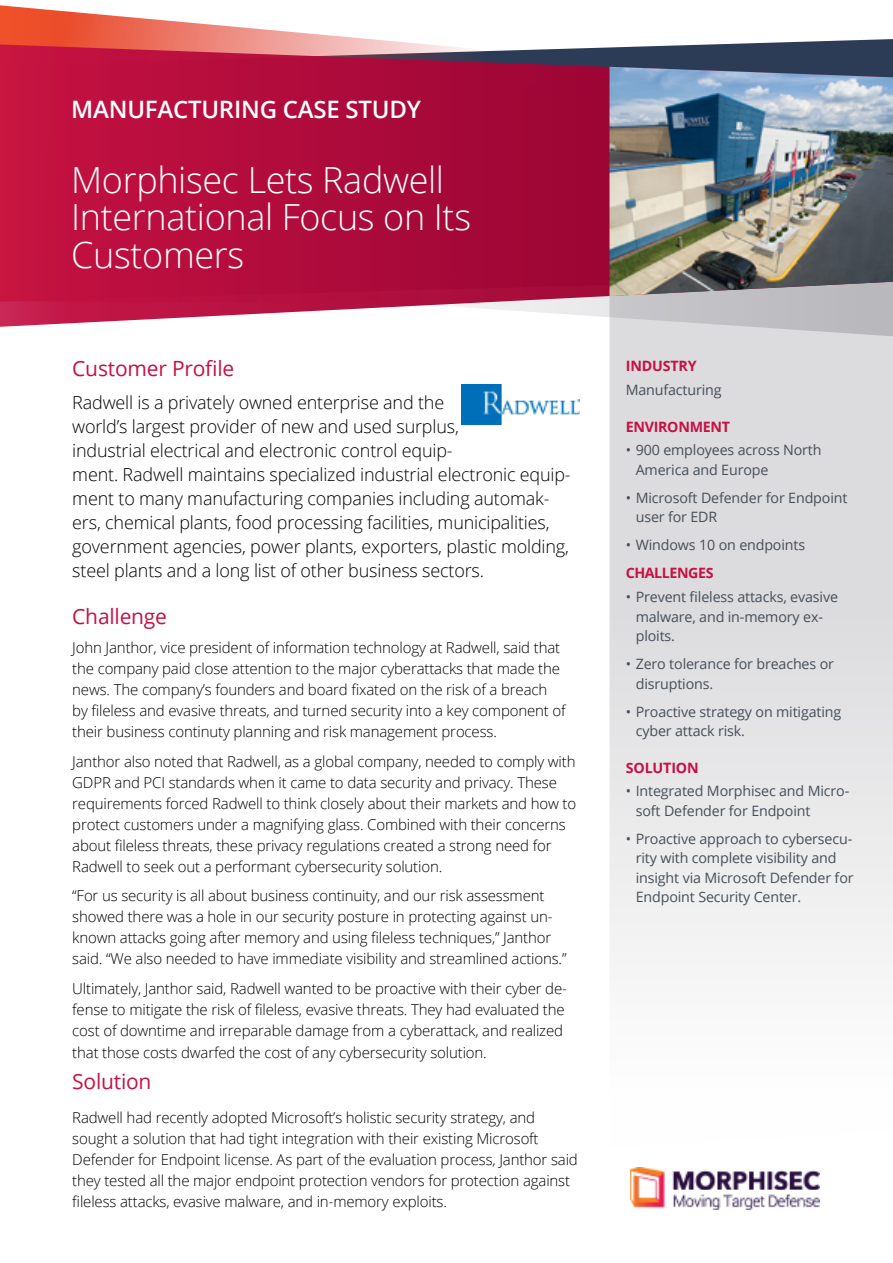
<style>
.page{position:relative;width:893px;height:1263px;background:#fff}
.page>*{position:absolute;margin:0;border:0;box-sizing:border-box;transform-origin:0 0}
.t1{font:300 36px/37.5px "Open Sans";letter-spacing:-.01em;color:#fff}
.t2{font:600 24px "Open Sans";letter-spacing:-.01em;color:#fff}
.t3{font:21px "Open Sans";letter-spacing:-.01em;color:#c51144}
.t4{font:300 18px/24px "Open Sans";letter-spacing:-.01em;color:#000}
.t5{font:300 15px/21px "Open Sans";letter-spacing:-.01em;color:#000}
.t6{font:14.25px/19.5px "Open Sans";letter-spacing:-.01em;color:#464f59}
.t7{font:700 14.25px "Open Sans";letter-spacing:-.02em;color:#c51144}
</style>
<div class="page">
<svg style="left:609px;top:337px;width:284px;height:629px;background:#e3e2e4"></svg>
<svg style="left:609px;top:327px;width:284px;height:10px;background:#d4d3d5"></svg>
<svg style="left:0;top:5px;width:893px;height:39px"></svg>
<svg style="left:0;top:44px;width:893px;height:283px;background:#b02750"></svg>
<img style="left:631px;top:1167px;width:188px;height:42px">
<img style="left:609px;top:67px;width:284px;height:229px">
<img style="left:461px;top:384px;width:118px;height:41px">
<h2 class="t2" style="left:71px;top:93px;width:351px">MANUFACTURING CASE STUDY</h2>
<h1 class="t1" style="left:71px;top:160px;width:401px">Morphisec Lets Radwell<br>International Focus on Its<br>Customers</h1>
<h3 class="t3" style="left:72px;top:354px;width:164px">Customer Profile</h3>
<p class="t4" style="left:72px;top:390px;width:500px">Radwell is a privately owned enterprise and the<br>world’s largest provider of new and used surplus,<br>industrial electrical and electronic control equip-<br>ment. Radwell maintains specialized industrial electronic equip&shy;ment to many manufacturing companies including automak&shy;ers, chemical plants, food processing facilities, municipalities, government agencies, power plants, exporters, plastic molding, steel plants and a long list of other business sectors.</p>
<h3 class="t3" style="left:72px;top:601px;width:96px">Challenge</h3>
<p class="t5" style="left:72px;top:637px;width:495px">John Janthor, vice president of information technology at Radwell, said that the company paid close attention to the major cyberattacks that made the news. The company’s founders and board fixated on the risk of a breach by fileless and evasive threats, and turned security into a key component of their business continuty planning and risk management process.</p>
<p class="t5" style="left:72px;top:750px;width:505px">Janthor also noted that Radwell, as a global company, needed to comply with GDPR and PCI standards when it came to data security and privacy. These requirements forced Radwell to think closely about their markets and how to protect customers under a magnifying glass. Combined with their concerns about fileless threats, these privacy regulations created a strong need for Radwell to seek out a performant cybersecurity solution.</p>
<p class="t5" style="left:72px;top:885px;width:496px">“For us security is all about business continuity, and our risk assessment showed there was a hole in our security posture in protecting against un&shy;known attacks going after memory and using fileless techniques,” Janthor said. “We also needed to have immediate visibility and streamlined actions.”</p>
<p class="t5" style="left:72px;top:977px;width:496px">Ultimately, Janthor said, Radwell wanted to be proactive with their cyber de&shy;fense to mitigate the risk of fileless, evasive threats. They had evaluated the cost of downtime and irreparable damage from a cyberattack, and realized</p>
<p class="t5" style="left:72px;top:1042px;width:416px">that those costs dwarfed the cost of any cybersecurity solution.</p>
<h3 class="t3" style="left:72px;top:1067px;width:81px">Solution</h3>
<p class="t5" style="left:72px;top:1106px;width:507px">Radwell had recently adopted Microsoft’s holistic security strategy, and sought a solution that had tight integration with their existing Microsoft Defender for Endpoint license. As part of the evaluation process, Janthor said they tested all the major endpoint protection vendors for protection against fileless attacks, evasive malware, and in-memory exploits.</p>
<p class="t7" style="left:626px;top:356px;width:73px">INDUSTRY</p>
<p class="t6" style="left:626px;top:380px;width:97px">Manufacturing</p>
<p class="t7" style="left:626px;top:416px;width:106px">ENVIRONMENT</p>
<p class="t6" style="left:636px;top:440px;width:187px;text-indent:-10px">• 900 employees across North<br>America and Europe</p>
<p class="t6" style="left:636px;top:487px;width:213px;text-indent:-10px">• Microsoft Defender for Endpoint user for EDR</p>
<p class="t6" style="left:626px;top:535px;width:181px">• Windows 10 on endpoints</p>
<p class="t7" style="left:626px;top:563px;width:89px">CHALLENGES</p>
<p class="t6" style="left:636px;top:587px;width:204px;text-indent:-10px">• Prevent fileless attacks, evasive malware, and in-memory ex&shy;ploits.</p>
<p class="t6" style="left:636px;top:654px;width:200px;text-indent:-10px">• Zero tolerance for breaches or disruptions.</p>
<p class="t6" style="left:636px;top:701px;width:207px;text-indent:-10px">• Proactive strategy on mitigating cyber attack risk.</p>
<p class="t7" style="left:626px;top:757px;width:74px">SOLUTION</p>
<p class="t6" style="left:636px;top:781px;width:215px;text-indent:-10px">• Integrated Morphisec and Micro&shy;soft Defender for Endpoint</p>
<p class="t6" style="left:636px;top:828px;width:219px;text-indent:-10px">• Proactive approach to cybersecu&shy;rity with complete visibility and insight via Microsoft Defender for Endpoint Security Center.</p>
</div>
